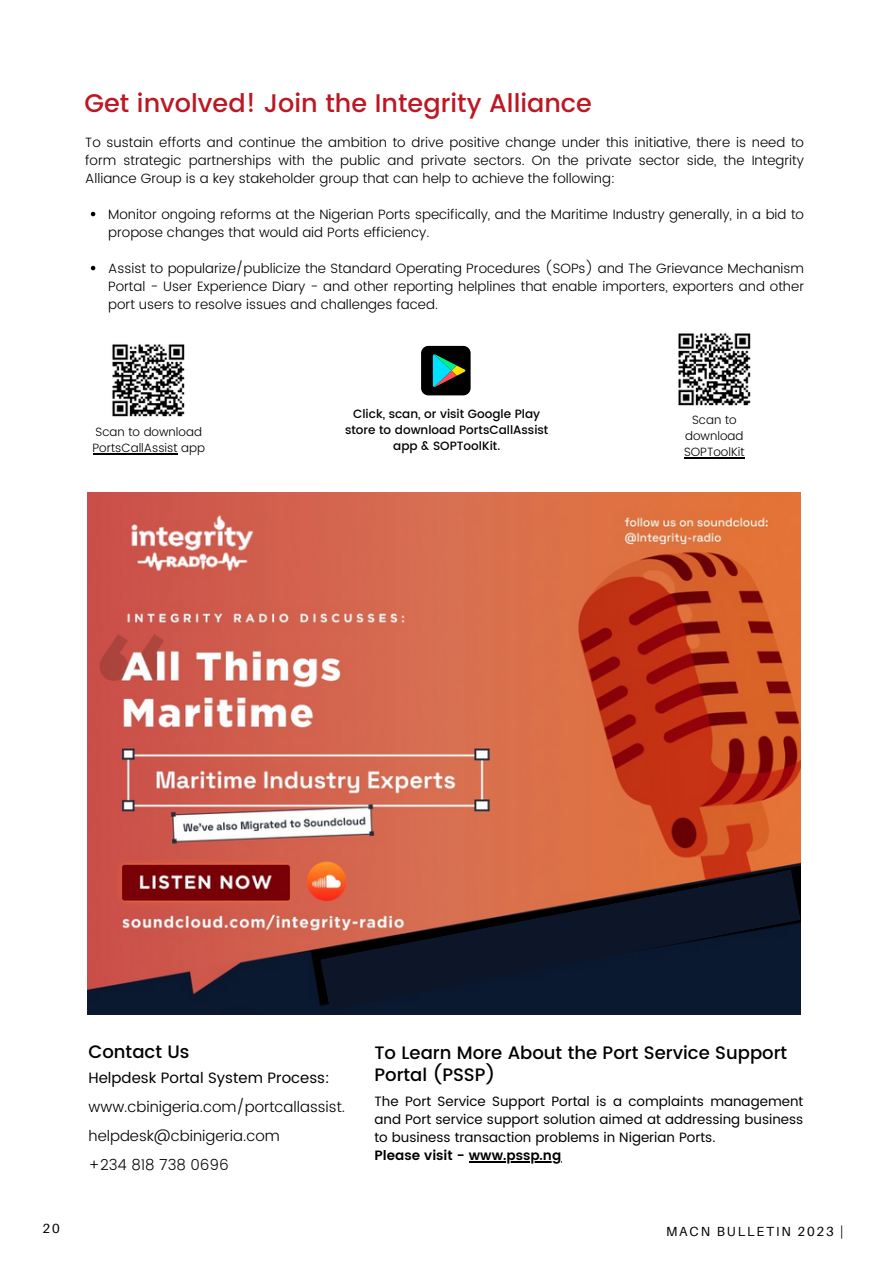
<style>
.page{position:relative;width:893px;height:1264px;background:#fff}
.page>*{position:absolute;margin:0;border:0;box-sizing:border-box;transform-origin:0 0}
.t1{font:500 25.5px "Poppins";color:#bc1823}
.t2{font:500 18px/22.5px "Poppins";color:#000}
.t3{font:300 15px "Poppins";color:#000}
.t4{font:15px "Poppins";color:#000}
.t5{font:300 13.5px/18px "Poppins";color:#000;text-align:justify}
.t6{font:13.5px/18px "Poppins";color:#000;text-align:justify}
.t7{font:600 13.5px "Poppins";color:#000}
.t8{font:13.2px "Aileron";letter-spacing:.14em;color:#000}
.t9{font:500 12px/16px "Poppins";color:#000;text-align:center}
.t10{font:300 12px/16px "Poppins";color:#000}
</style>
<div class="page">
<svg style="left:421px;top:346px;width:49px;height:49px;background:#15352e"></svg>
<img style="left:112px;top:344px;width:73px;height:73px">
<img style="left:678px;top:333px;width:73px;height:73px">
<img style="left:88px;top:492px;width:712px;height:522px">
<svg style="left:320px;top:869px;width:480px;height:140px;background:#432e33"></svg>
<hr style="left:93px;top:453px;width:84px;height:1px;background:#000">
<hr style="left:684px;top:457px;width:60px;height:1px;background:#000">
<svg style="left:91px;top:212px;width:4px;height:4px"></svg>
<svg style="left:91px;top:266px;width:4px;height:4px"></svg>
<hr style="left:469px;top:1161px;width:92px;height:1px;background:#000">
<p class="t1" style="left:84px;top:88px;width:509px">Get involved! Join the Integrity Alliance</p>
<p class="t5" style="left:85px;top:133px;width:720px">To sustain efforts and continue the ambition to drive positive change under this initiative, there is need to form strategic partnerships with the public and private sectors. On the private sector side, the Integrity Alliance Group is a key stakeholder group that can help to achieve the following:</p>
<p class="t5" style="left:108px;top:205px;width:697px">Monitor ongoing reforms at the Nigerian Ports specifically, and the Maritime Industry generally, in a bid to propose changes that would aid Ports efficiency.</p>
<p class="t5" style="left:108px;top:259px;width:697px">Assist to popularize/publicize the Standard Operating Procedures (SOPs) and The Grievance Mechanism Portal - User Experience Diary - and other reporting helplines that enable importers, exporters and other port users to resolve issues and challenges faced.</p>
<p class="t9" style="left:345px;top:406px;width:205px">Click, scan, or visit Google Play store to download PortsCallAssist app &amp; SOPToolKit.</p>
<p class="t10" style="left:93px;top:424px;width:114px">Scan to download<br>PortsCallAssist app</p>
<p class="t10" style="left:684px;top:412px;width:62px;text-align:center">Scan to download<br>SOPToolKit</p>
<p class="t2" style="left:89px;top:1040px;width:102px">Contact Us</p>
<p class="t2" style="left:374px;top:1041px;width:414px">To Learn More About the Port Service Support<br>Portal (PSSP)</p>
<p class="t6" style="left:374px;top:1092px;width:430px">The Port Service Support Portal is a complaints management and Port service support solution aimed at addressing business to business transaction problems in Nigerian Ports.</p>
<p class="t7" style="left:374px;top:1147px;width:188px">Please visit - www.pssp.ng</p>
<p class="t4" style="left:89px;top:1069px;width:243px">Helpdesk Portal System Process:</p>
<p class="t3" style="left:89px;top:1098px;width:258px">www.cbinigeria.com/portcallassist.</p>
<p class="t3" style="left:89px;top:1126px;width:193px">helpdesk@cbinigeria.com</p>
<p class="t3" style="left:89px;top:1155px;width:142px">+234 818 738 0696</p>
<p class="t8" style="left:43px;top:1220px;width:19px">20</p>
<p class="t8" style="left:666px;top:1223px;width:179px">MACN BULLETIN 2023 |</p>
</div>
